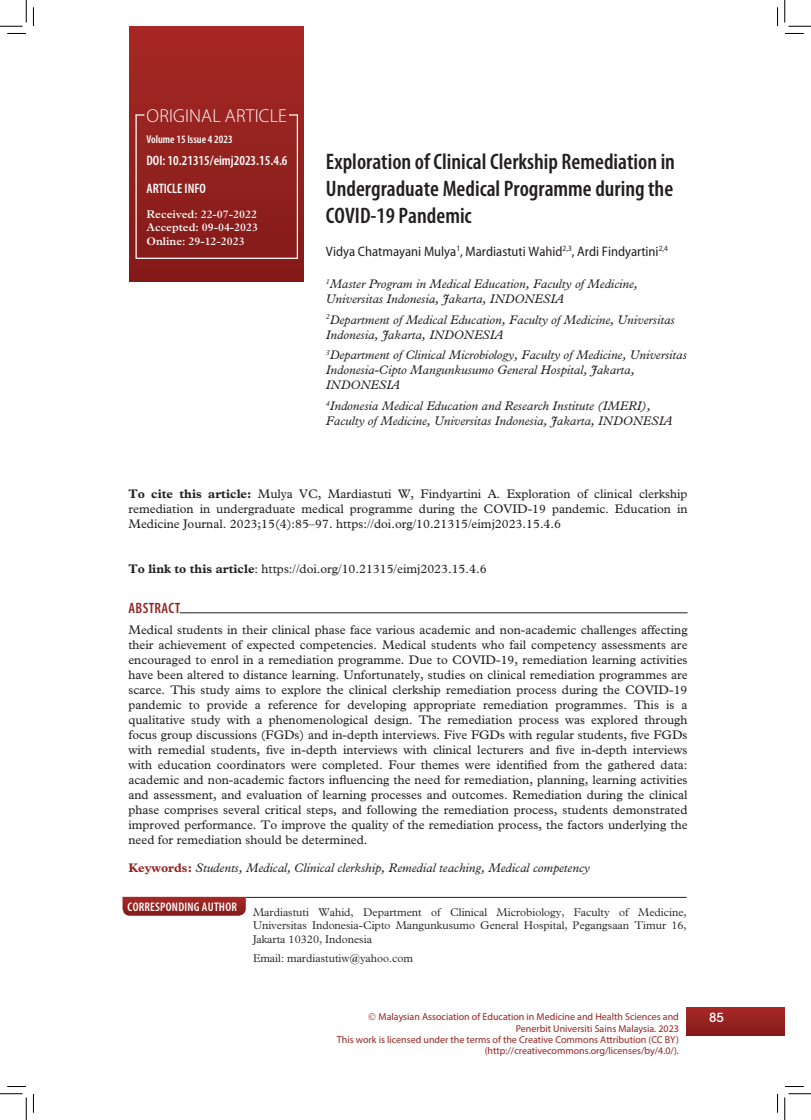
<style>
.page{position:relative;width:811px;height:1120px;background:#fff}
.page>*{position:absolute;margin:0;border:0;box-sizing:border-box;transform-origin:0 0}
.t1{font:600 condensed 22.5px/27px "Myriad Pro";color:#231f20;text-align:justify}
.Section{font:300 18.75px "Myriad Pro";letter-spacing:.01em;color:#fff}
.Abstract_Heading{font:600 condensed 15px "Myriad Pro";letter-spacing:.02em;color:#94231f}
.Author{font:semi-condensed 13.75px "Myriad Pro";color:#231f20}
.t2{font:600 condensed 13.75px "Myriad Pro";color:#fff}
.abstract{font:12.5px/15px "Plantin Std";color:#231f20;text-align:justify}
.alamat_penulis{font:italic 12.5px/15px "Plantin Std";color:#231f20}
.doi_text{font:12.5px/15px "Plantin Std";color:#231f20;text-align:justify}
.key_words{font:italic 12.5px "Plantin Std";color:#231f20}
.t3{font:600 condensed 12.5px "Myriad Pro";letter-spacing:.02em;color:#fff}
.t4{font:500 12.5px "ITC Avant Garde Std";color:#fff}
.corresponding_author{font:300 11.25px/13.5px "Plantin Std";color:#231f20;text-align:justify}
.Date{font:600 11.25px "Plantin Std";color:#fff}
.E-mail{font:300 11.25px "Plantin Std";color:#231f20}
.t5{font:600 condensed 11.25px "Myriad Pro";color:#fff}
.t6{font:10px/11.2px "Myriad Pro";color:#94231f;text-align:right}
.s1{font-weight:700}
.s2{font-weight:700;font-style:normal;color:#94231f}
</style>
<div class="page">
<div style="left:129px;top:26px;width:174px;height:255px;background:linear-gradient(to bottom,#a72827,#821a18)"></div>
<div style="left:687px;top:1007px;width:98px;height:28px;background:linear-gradient(to bottom,#a82927,#841c19)"></div>
<div style="left:135px;top:114px;width:163px;height:145px;border:1px solid #fff"></div>
<svg style="left:289px;top:114px;width:9px;height:2px"></svg>
<svg style="left:135px;top:114px;width:9px;height:2px"></svg>
<hr style="left:180px;top:612px;width:508px;height:1px;background:#231f20">
<hr style="left:246px;top:897px;width:441px;height:1px;background:#231f20">
<svg style="left:123px;top:896px;width:123px;height:19px;background:#9b2d2b"></svg>
<svg style="left:7px;top:33px;width:19px;height:1px"></svg>
<svg style="left:785px;top:33px;width:19px;height:1px"></svg>
<svg style="left:7px;top:1086px;width:19px;height:1px"></svg>
<svg style="left:785px;top:1086px;width:19px;height:1px"></svg>
<svg style="left:33px;top:7px;width:1px;height:19px"></svg>
<svg style="left:33px;top:1094px;width:1px;height:18px"></svg>
<svg style="left:777px;top:7px;width:1px;height:19px"></svg>
<svg style="left:777px;top:1094px;width:1px;height:18px"></svg>
<svg style="left:0;top:0;width:27px;height:27px"></svg>
<svg style="left:0;top:1093px;width:27px;height:26px"></svg>
<svg style="left:785px;top:0;width:26px;height:27px"></svg>
<svg style="left:785px;top:1093px;width:26px;height:26px"></svg>
<p class="Section" style="left:147px;top:104px;width:142px">ORIGINAL ARTICLE</p>
<p class="t5" style="left:147px;top:132px;width:88px">Volume 15 Issue 4 2023</p>
<p class="t2" style="left:147px;top:152px;width:143px">DOI: 10.21315/eimj2023.15.4.6</p>
<p class="t2" style="left:147px;top:180px;width:61px">ARTICLE INFO</p>
<p class="Date" style="left:147px;top:207px;width:112px">Received: 22-07-2022</p>
<p class="Date" style="left:147px;top:221px;width:113px">Accepted: 09-04-2023</p>
<p class="Date" style="left:147px;top:234px;width:100px">Online: 29-12-2023</p>
<p class="t1" style="left:326px;top:147px;width:351px">Exploration of Clinical Clerkship Remediation in Undergraduate Medical Programme during the COVID-19 Pandemic</p>
<p class="Author" style="left:326px;top:243px;width:343px">Vidya Chatmayani Mulya<sup>1</sup>, Mardiastuti Wahid<sup>2,3</sup>, Ardi Findyartini<sup>2,4</sup></p>
<p class="alamat_penulis" style="left:326px;top:276px;width:313px"><sup>1</sup>Master Program in Medical Education, Faculty of Medicine,<br>Universitas Indonesia, Jakarta, INDONESIA</p>
<p class="alamat_penulis" style="left:326px;top:312px;width:350px"><sup>2</sup>Department of Medical Education, Faculty of Medicine, Universitas<br>Indonesia, Jakarta, INDONESIA</p>
<p class="alamat_penulis" style="left:326px;top:347px;width:363px"><sup>3</sup>Department of Clinical Microbiology, Faculty of Medicine, Universitas<br>Indonesia-Cipto Mangunkusumo General Hospital, Jakarta,<br>INDONESIA</p>
<p class="alamat_penulis" style="left:326px;top:398px;width:348px"><sup>4</sup>Indonesia Medical Education and Research Institute (IMERI),<br>Faculty of Medicine, Universitas Indonesia, Jakarta, INDONESIA</p>
<p class="doi_text" style="left:128px;top:486px;width:561px"><span class="s1">To cite this article:</span> Mulya VC, Mardiastuti W, Findyartini A. Exploration of clinical clerkship remediation in undergraduate medical programme during the COVID-19 pandemic. Education in Medicine Journal. 2023;15(4):85–97. https://doi.org/10.21315/eimj2023.15.4.6</p>
<p class="doi_text" style="left:128px;top:561px;width:360px"><span class="s1">To link to this article</span>: https://doi.org/10.21315/eimj2023.15.4.6</p>
<p class="Abstract_Heading" style="left:129px;top:598px;width:53px">ABSTRACT</p>
<p class="abstract" style="left:128px;top:622px;width:561px">Medical students in their clinical phase face various academic and non-academic challenges affecting their achievement of expected competencies. Medical students who fail competency assessments are encouraged to enrol in a remediation programme. Due to COVID-19, remediation learning activities have been altered to distance learning. Unfortunately, studies on clinical remediation programmes are scarce. This study aims to explore the clinical clerkship remediation process during the COVID-19 pandemic to provide a reference for developing appropriate remediation programmes. This is a qualitative study with a phenomenological design. The remediation process was explored through focus group discussions (FGDs) and in-depth interviews. Five FGDs with regular students, five FGDs with remedial students, five in-depth interviews with clinical lecturers and five in-depth interviews with education coordinators were completed. Four themes were identified from the gathered data: academic and non-academic factors influencing the need for remediation, planning, learning activities and assessment, and evaluation of learning processes and outcomes. Remediation during the clinical phase comprises several critical steps, and following the remediation process, students demonstrated improved performance. To improve the quality of the remediation process, the factors underlying the need for remediation should be determined.</p>
<p class="key_words" style="left:128px;top:860px;width:463px"><span class="s2">Keywords:</span> Students, Medical, Clinical clerkship, Remedial teaching, Medical competency</p>
<p class="t3" style="left:128px;top:899px;width:111px">CORRESPONDING AUTHOR</p>
<p class="corresponding_author" style="left:253px;top:905px;width:435px">Mardiastuti Wahid, Department of Clinical Microbiology, Faculty of Medicine, Universitas Indonesia-Cipto Mangunkusumo General Hospital, Pegangsaan Timur 16, Jakarta 10320, Indonesia</p>
<p class="E-mail" style="left:253px;top:951px;width:161px">Email: mardiastutiw@yahoo.com</p>
<p class="t6" style="left:379px;top:1011px;width:302px">Malaysian Association of Education in Medicine and Health Sciences and</p>
<p class="t4" style="left:709px;top:1009px;width:16px">85</p>
<p class="t6" style="left:337px;top:1022px;width:343px">Penerbit Universiti Sains Malaysia. 2023<br>This work is licensed under the terms of the Creative Commons Attribution (CC BY) (http://creativecommons.org/licenses/by/4.0/).</p>
</div>
